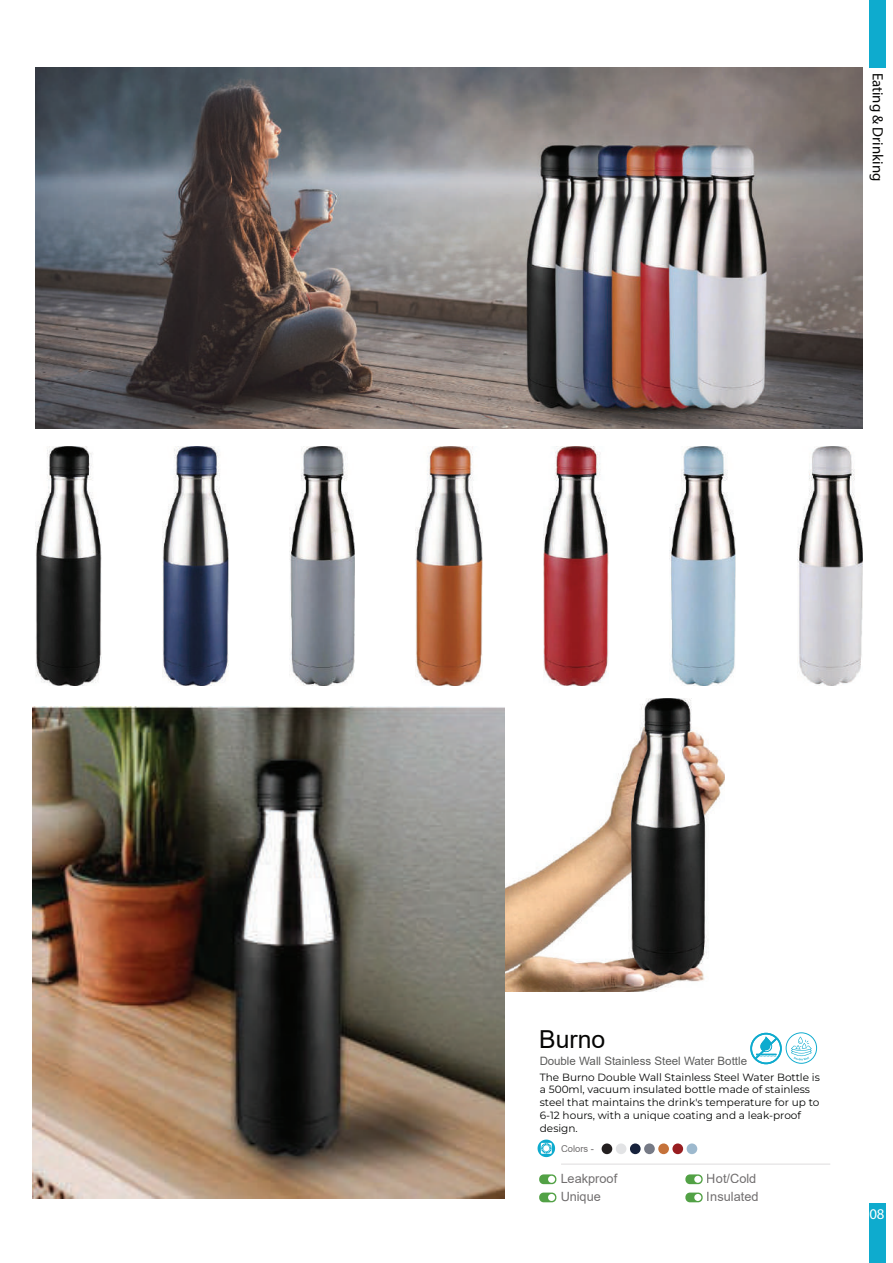
<style>
.page{position:relative;width:893px;height:1263px;background:#fff}
.page>*{position:absolute;margin:0;border:0;box-sizing:border-box;transform-origin:0 0}
.t1{font:24.75px "Arial";color:#050504}
.t2{font:14.85px "Myriad Pro";color:#050504}
.t3{font:14.85px "Myriad Pro";color:#fff}
.t4{font:12.75px/18.1px "Arial";color:#231f20}
.t5{font:11.55px "Arial";color:#050504}
.t6{font:10.5px/12.8px "Montserrat";color:#050605}
.t7{font:9.45px "Arial";color:#231f20}
</style>
<div class="page">
<svg style="left:750px;top:1032px;width:67px;height:32px"></svg>
<div style="left:869px;top:0;width:17px;height:67px;background:#0eabce"></div>
<div style="left:869px;top:1203px;width:17px;height:60px;background:#0eabce"></div>
<img style="left:35px;top:446px;width:67px;height:239px">
<img style="left:162px;top:446px;width:67px;height:239px">
<img style="left:290px;top:446px;width:65px;height:239px">
<img style="left:416px;top:446px;width:67px;height:239px">
<img style="left:543px;top:446px;width:66px;height:239px">
<img style="left:670px;top:446px;width:66px;height:239px">
<img style="left:797px;top:446px;width:65px;height:239px">
<img style="left:504px;top:699px;width:221px;height:292px">
<img style="left:35px;top:67px;width:827px;height:361px">
<hr style="left:561px;top:1164px;width:269px;height:1px;background:#231f20">
<svg style="left:538px;top:1139px;width:17px;height:18px"></svg>
<div style="left:602px;top:1143px;width:10px;height:11px;background:#231f20;border-radius:50%"></div>
<div style="left:616px;top:1143px;width:10px;height:11px;background:#e2e3e5;border-radius:50%"></div>
<div style="left:630px;top:1143px;width:11px;height:11px;background:#17223c;border-radius:50%"></div>
<div style="left:644px;top:1143px;width:11px;height:11px;background:#767a86;border-radius:50%"></div>
<div style="left:658px;top:1143px;width:11px;height:11px;background:#c5723a;border-radius:50%"></div>
<div style="left:672px;top:1143px;width:11px;height:11px;background:#981d20;border-radius:50%"></div>
<div style="left:687px;top:1143px;width:10px;height:11px;background:#9db9ce;border-radius:50%"></div>
<svg style="left:539px;top:1174px;width:17px;height:10px"></svg>
<div style="left:548px;top:1176px;width:7px;height:7px;background:#fff;border-radius:50%"></div>
<svg style="left:539px;top:1192px;width:17px;height:10px"></svg>
<div style="left:548px;top:1194px;width:7px;height:7px;background:#fff;border-radius:50%"></div>
<svg style="left:685px;top:1174px;width:18px;height:10px"></svg>
<div style="left:694px;top:1176px;width:7px;height:7px;background:#fff;border-radius:50%"></div>
<svg style="left:685px;top:1192px;width:18px;height:10px"></svg>
<div style="left:694px;top:1194px;width:7px;height:7px;background:#fff;border-radius:50%"></div>
<img style="left:33px;top:706px;width:471px;height:492px">
<h2 class="t2" style="left:887px;top:73px;width:110px;rotate:90deg">Eating &amp; Drinking</h2>
<h1 class="t1" style="left:539px;top:1022px;width:68px">Burno</h1>
<p class="t5" style="left:539px;top:1053px;width:209px">Double Wall Stainless Steel Water Bottle</p>
<p class="t6" style="left:540px;top:1070px;width:281px">The Burno Double Wall Stainless Steel Water Bottle is a 500ml, vacuum insulated bottle made of stainless steel that maintains the drink's temperature for up to 6-12 hours, with a unique coating and a leak-proof design.</p>
<p class="t7" style="left:561px;top:1142px;width:35px">Colors -</p>
<p class="t4" style="left:560px;top:1187px;width:42px">Unique</p>
<p class="t4" style="left:560px;top:1169px;width:58px">Leakproof</p>
<p class="t4" style="left:707px;top:1169px;width:53px">Hot/Cold<br>Insulated</p>
<h2 class="t3" style="left:869px;top:1204px;width:17px">08</h2>
</div>
